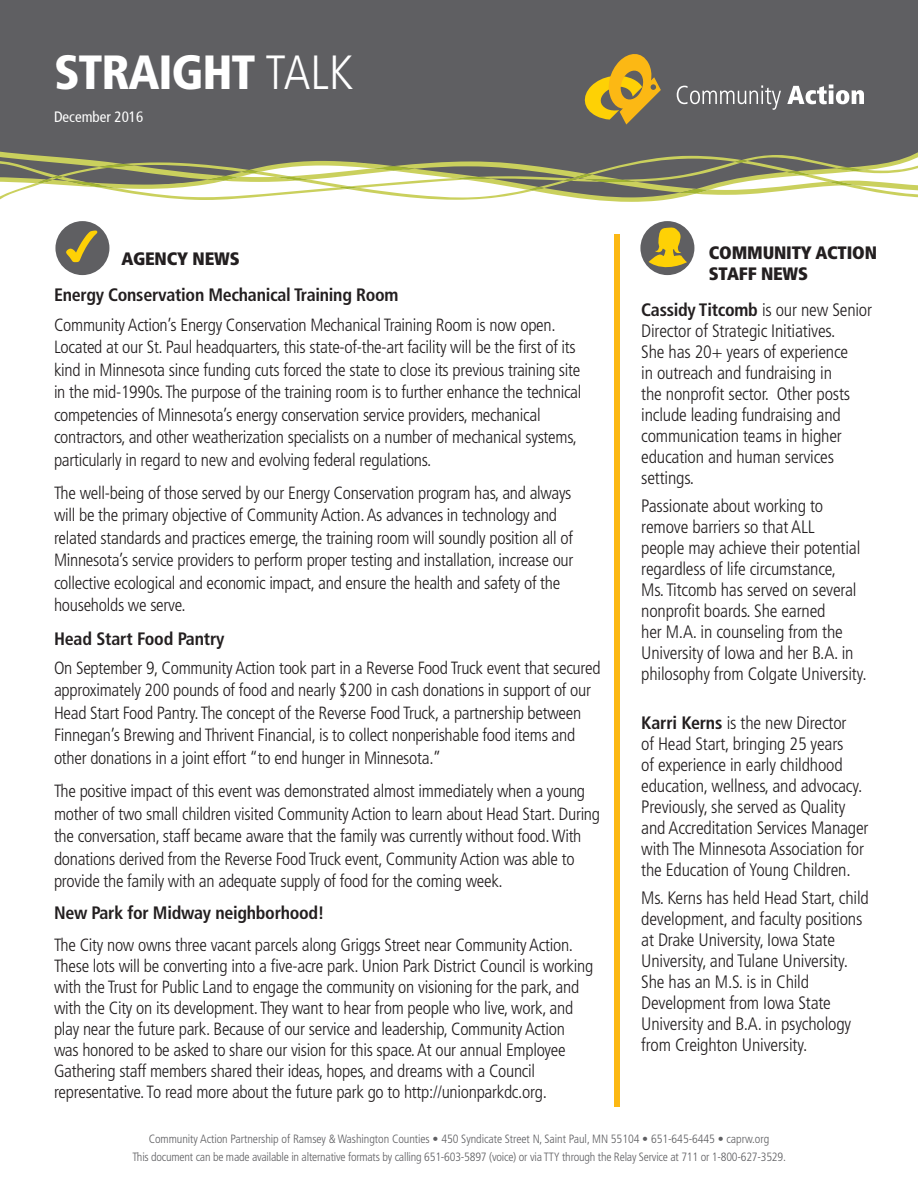
<style>
.page{position:relative;width:918px;height:1188px;background:#fff}
.page>*{position:absolute;margin:0;border:0;box-sizing:border-box;transform-origin:0 0}
.t1{font:900 condensed 48px "Frutiger";letter-spacing:-.025em;color:#fff}
.Body{font:300 condensed 18px/21px "Frutiger";letter-spacing:-.01em;color:#231f20}
.Body-2{font:700 condensed 18px "Frutiger";letter-spacing:-.015em;color:#231f20}
.t2{font:900 condensed 18px/21.6px "Frutiger";letter-spacing:-.01em;color:#231f20}
.Body-3{font:300 condensed 17.7px/22.5px "Frutiger";letter-spacing:-.015em;color:#231f20}
.t3{font:condensed 15px "Frutiger";color:#fff}
.t4{font:300 condensed 12px "Frutiger";letter-spacing:-.015em;color:#5f5f62}
.s1{font-weight:300}
.s2{font-weight:700}
</style>
<div class="page">
<div style="left:0;top:0;width:918px;height:140px;background:#5f5f62"></div>
<svg style="left:585px;top:54px;width:76px;height:71px;background:#ac8e39"></svg>
<svg style="left:677px;top:85px;width:104px;height:25px;background:#7a7a7c"></svg>
<svg style="left:787px;top:84px;width:77px;height:20px"></svg>
<div style="left:0;top:140px;width:918px;height:11px;background:#5f5f62"></div>
<svg style="left:0;top:151px;width:918px;height:51px"></svg>
<div style="left:614px;top:234px;width:5px;height:873px;background:#fcb814"></div>
<div style="left:55px;top:221px;width:54px;height:54px;background:#5f5f62;border-radius:50%"></div>
<svg style="left:66px;top:231px;width:31px;height:31px"></svg>
<div style="left:640px;top:221px;width:54px;height:54px;background:#5f5f62;border-radius:50%"></div>
<svg style="left:649px;top:227px;width:38px;height:47px"></svg>
<p class="t1" style="left:54px;top:43px;width:301px">STRAIGHT <span class="s1">TALK</span></p>
<p class="t3" style="left:54px;top:108px;width:91px">December 2016</p>
<p class="t2" style="left:122px;top:248px;width:120px">AGENCY NEWS</p>
<p class="Body-2" style="left:54px;top:284px;width:346px">Energy Conservation Mechanical Training Room</p>
<p class="Body-3" style="left:54px;top:314px;width:529px">Community Action’s Energy Conservation Mechanical Training Room is now open.<br>Located at our St. Paul headquarters, this state-of-the-art facility will be the first of its kind in Minnesota since funding cuts forced the state to close its previous training site in the mid-1990s. The purpose of the training room is to further enhance the technical competencies of Minnesota’s energy conservation service providers, mechanical contractors, and other weatherization specialists on a number of mechanical systems, particularly in regard to new and evolving federal regulations.</p>
<p class="Body-3" style="left:54px;top:482px;width:521px">The well-being of those served by our Energy Conservation program has, and always will be the primary objective of Community Action. As advances in technology and related standards and practices emerge, the training room will soundly position all of Minnesota’s service providers to perform proper testing and installation, increase our collective ecological and economic impact, and ensure the health and safety of the households we serve.</p>
<p class="Body-2" style="left:54px;top:628px;width:172px">Head Start Food Pantry</p>
<p class="Body-3" style="left:54px;top:657px;width:548px">On September 9, Community Action took part in a Reverse Food Truck event that secured approximately 200 pounds of food and nearly $200 in cash donations in support of our Head Start Food Pantry. The concept of the Reverse Food Truck, a partnership between Finnegan’s Brewing and Thrivent Financial, is to collect nonperishable food items and other donations in a joint effort “to end hunger in Minnesota.”</p>
<p class="Body-3" style="left:54px;top:780px;width:548px">The positive impact of this event was demonstrated almost immediately when a young mother of two small children visited Community Action to learn about Head Start. During the conversation, staff became aware that the family was currently without food. With donations derived from the Reverse Food Truck event, Community Action was able to provide the family with an adequate supply of food for the coming week.</p>
<p class="Body-2" style="left:54px;top:902px;width:272px">New Park for Midway neighborhood!</p>
<p class="Body-3" style="left:54px;top:935px;width:541px;line-height:21px">The City now owns three vacant parcels along Griggs Street near Community Action.<br>These lots will be converting into a five-acre park. Union Park District Council is working with the Trust for Public Land to engage the community on visioning for the park, and with the City on its development. They want to hear from people who live, work, and play near the future park. Because of our service and leadership, Community Action was honored to be asked to share our vision for this space. At our annual Employee Gathering staff members shared their ideas, hopes, and dreams with a Council representative. To read more about the future park go to http://unionparkdc.org.</p>
<p class="t2" style="left:709px;top:242px;width:170px">COMMUNITY ACTION<br>STAFF NEWS</p>
<p class="Body" style="left:641px;top:300px;width:232px"><span class="s2">Cassidy Titcomb</span> is our new Senior<br>Director of Strategic Initiatives.<br>She has 20+ years of experience<br>in outreach and fundraising in<br>the nonprofit sector. Other posts include leading fundraising and communication teams in higher education and human services settings.</p>
<p class="Body" style="left:641px;top:496px;width:227px">Passionate about working to remove barriers so that ALL<br>people may achieve their potential regardless of life circumstance,<br>Ms. Titcomb has served on several nonprofit boards. She earned<br>her M.A. in counseling from the<br>University of Iowa and her B.A. in philosophy from Colgate University.</p>
<p class="Body" style="left:641px;top:713px;width:229px"><span class="s2">Karri Kerns</span> is the new Director<br>of Head Start, bringing 25 years<br>of experience in early childhood education, wellness, and advocacy.<br>Previously, she served as Quality and Accreditation Services Manager with The Minnesota Association for the Education of Young Children.</p>
<p class="Body" style="left:641px;top:887px;width:229px">Ms. Kerns has held Head Start, child development, and faculty positions at Drake University, Iowa State<br>University, and Tulane University.<br>She has an M.S. is in Child<br>Development from Iowa State<br>University and B.A. in psychology from Creighton University.</p>
<p class="t4" style="left:149px;top:1132px;width:622px">Community Action Partnership of Ramsey &amp; Washington Counties • 450 Syndicate Street N, Saint Paul, MN 55104 • 651-645-6445 • caprw.org</p>
<p class="t4" style="left:133px;top:1150px;width:655px">This document can be made available in alternative formats by calling 651-603-5897 (voice) or via TTY through the Relay Service at 711 or 1-800-627-3529.</p>
</div>
